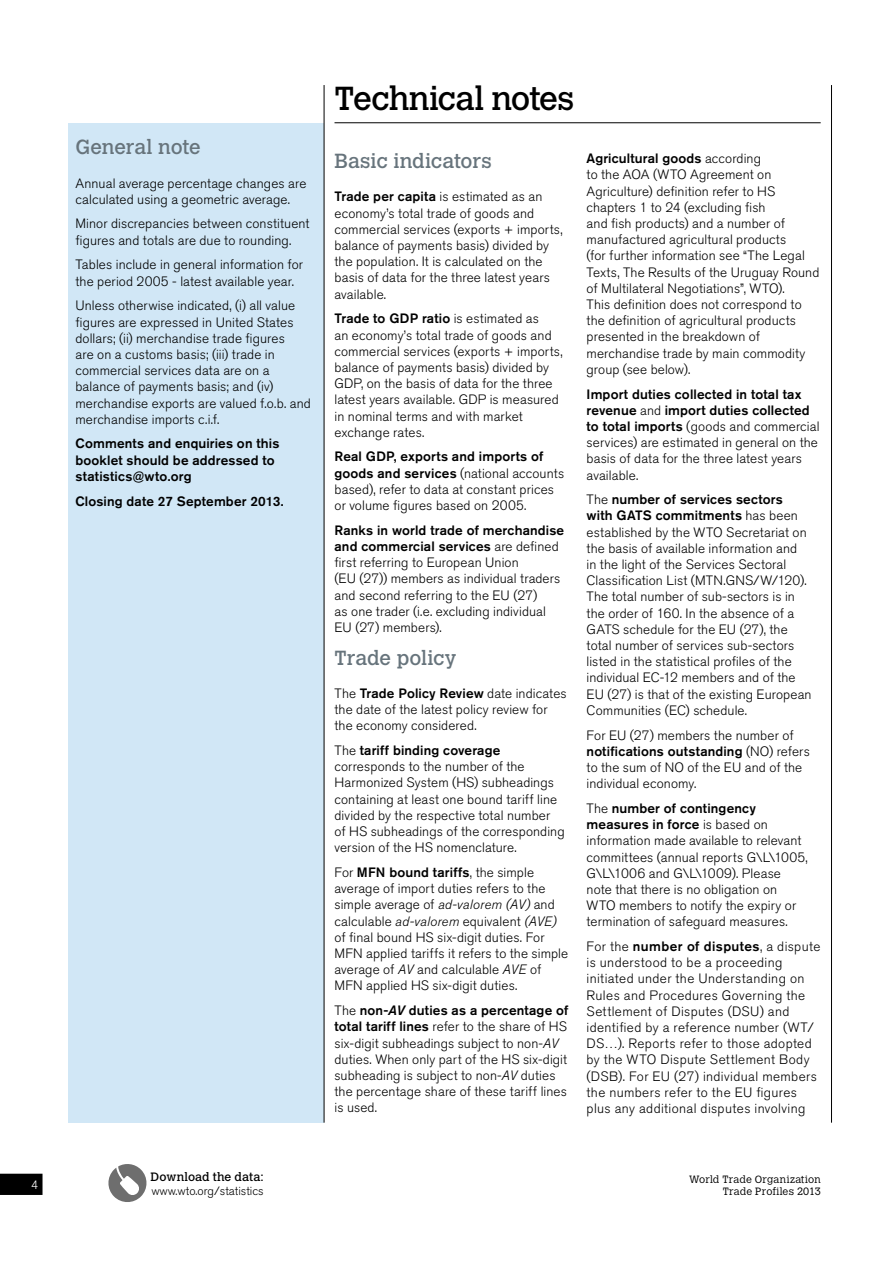
<style>
.page{position:relative;width:893px;height:1263px;background:#fff}
.page>*{position:absolute;margin:0;border:0;box-sizing:border-box;transform-origin:0 0}
.t1{font:33px "Calvert MT Std";letter-spacing:-.03em;color:#000}
.H_box{font:20.25px "Calvert MT Std";letter-spacing:-.005em;color:#67747c}
.current_9pt{font:300 13.5px/16.2px "Akzidenz Grotesk BE";letter-spacing:.01em;color:#000}
.current_9pt-2{font:300 13.5px/16.2px "Akzidenz Grotesk BE";letter-spacing:.03em;color:#000}
.current_9pt-3{font:500 13.5px/16.2px "Akzidenz Grotesk BE";letter-spacing:.01em;color:#000}
.t2{font:300 12px "Akzidenz Grotesk BE";color:#000}
.t3{font:12px "Calvert MT Std";letter-spacing:.005em;color:#000}
.t4{font:300 12px "Akzidenz Grotesk BE";color:#fff}
.t5{font:300 10.5px/12px "Calvert MT Std";letter-spacing:.015em;color:#000;text-align:right}
.s1{font-weight:500}
.s2{font-style:italic}
.s3{font-family:"Akzidenz Grotesk Pro";font-weight:500;font-style:italic}
</style>
<div class="page">
<svg style="left:0;top:1174px;width:43px;height:21px"></svg>
<svg style="left:108px;top:1164px;width:39px;height:38px"></svg>
<div style="left:69px;top:123px;width:255px;height:1000px;background:#d1e7f6"></div>
<hr style="left:831px;top:85px;width:1px;height:1038px;background:#000">
<hr style="left:334px;top:122px;width:487px;height:1px;background:#000">
<hr style="left:324px;top:85px;width:1px;height:1038px;background:#000">
<p class="t4" style="left:31px;top:1178px;width:8px">4</p>
<p class="H_box" style="left:75px;top:136px;width:127px">General note</p>
<p class="current_9pt" style="left:75px;top:175px;width:233px">Annual average percentage changes are calculated using a geometric average.</p>
<p class="current_9pt" style="left:75px;top:216px;width:236px">Minor discrepancies between constituent figures and totals are due to rounding.</p>
<p class="current_9pt" style="left:75px;top:257px;width:229px">Tables include in general information for the period 2005 - latest available year.</p>
<p class="current_9pt" style="left:75px;top:298px;width:237px">Unless otherwise indicated, (i) all value figures are expressed in United States dollars; (ii) merchandise trade figures<br>are on a customs basis; (iii) trade in commercial services data are on a balance of payments basis; and (iv) merchandise exports are valued f.o.b. and merchandise imports c.i.f.</p>
<p class="current_9pt-3" style="left:75px;top:435px;width:205px">Comments and enquiries on this booklet should be addressed to statistics@wto.org</p>
<p class="current_9pt-3" style="left:75px;top:492px;width:210px">Closing date 27 September 2013.</p>
<p class="t3" style="left:151px;top:1169px;width:114px">Download the data:</p>
<p class="t2" style="left:151px;top:1184px;width:114px">www.wto.org/statistics</p>
<h1 class="t1" style="left:334px;top:79px;width:241px">Technical notes</h1>
<p class="H_box" style="left:334px;top:149px;width:159px">Basic indicators</p>
<p class="current_9pt" style="left:334px;top:189px;width:230px"><span class="s1">Trade per capita</span> is estimated as an economy’s total trade of goods and commercial services (exports + imports, balance of payments basis) divided by the population. It is calculated on the basis of data for the three latest years available.</p>
<p class="current_9pt" style="left:334px;top:311px;width:230px"><span class="s1">Trade to GDP ratio</span> is estimated as<br>an economy’s total trade of goods and commercial services (exports + imports, balance of payments basis) divided by GDP, on the basis of data for the three latest years available. GDP is measured in nominal terms and with market exchange rates.</p>
<p class="current_9pt" style="left:334px;top:449px;width:231px"><span class="s1">Real GDP, exports and imports of goods and services</span> (national accounts based), refer to data at constant prices or volume figures based on 2005.</p>
<p class="current_9pt" style="left:334px;top:522px;width:231px"><span class="s1">Ranks in world trade of merchandise and commercial services</span> are defined first referring to European Union<br>(EU (27)) members as individual traders and second referring to the EU (27)<br>as one trader (i.e. excluding individual EU (27) members).</p>
<p class="H_box" style="left:334px;top:646px;width:123px">Trade policy</p>
<p class="current_9pt" style="left:334px;top:685px;width:234px">The <span class="s1">Trade Policy Review</span> date indicates the date of the latest policy review for the economy considered.</p>
<p class="current_9pt" style="left:334px;top:743px;width:232px">The <span class="s1">tariff binding coverage </span>corresponds to the number of the Harmonized System (HS) subheadings containing at least one bound tariff line divided by the respective total number of HS subheadings of the corresponding version of the HS nomenclature.</p>
<p class="current_9pt" style="left:334px;top:864px;width:235px">For <span class="s1">MFN bound tariffs</span>, the simple average of import duties refers to the simple average of <span class="s2">ad-valorem (AV)</span> and calculable <span class="s2">ad-valorem</span> equivalent <span class="s2">(AVE) </span>of final bound HS six-digit duties. For MFN applied tariffs it refers to the simple average of <span class="s2">AV</span> and calculable <span class="s2">AVE</span> of MFN applied HS six-digit duties.</p>
<p class="current_9pt" style="left:334px;top:1003px;width:235px">The <span class="s1">non-</span><span class="s3">AV</span> <span class="s1">duties as a percentage of total tariff lines</span> refer to the share of HS six-digit subheadings subject to non-<span class="s2">AV </span>duties. When only part of the HS six-digit subheading is subject to non-<span class="s2">AV</span> duties the percentage share of these tariff lines is used.</p>
<p class="current_9pt" style="left:587px;top:151px;width:234px"><span class="s1">Agricultural goods</span> according<br>to the AOA (WTO Agreement on Agriculture) definition refer to HS chapters 1 to 24 (excluding fish<br>and fish products) and a number of manufactured agricultural products<br>(for further information see “The Legal Texts, The Results of the Uruguay Round of Multilateral Negotiations”, WTO).<br>This definition does not correspond to the definition of agricultural products presented in the breakdown of merchandise trade by main commodity group (see below).</p>
<p class="current_9pt" style="left:587px;top:386px;width:234px"><span class="s1">Import duties collected in total tax revenue</span> and <span class="s1">import duties collected to total imports</span> (goods and commercial services) are estimated in general on the basis of data for the three latest years available.</p>
<p class="current_9pt" style="left:587px;top:492px;width:227px">The <span class="s1">number of services sectors with GATS commitments</span> has been established by the WTO Secretariat on the basis of available information and<br>in the light of the Services Sectoral Classification List (MTN.GNS/W/120).<br>The total number of sub-sectors is in the order of 160. In the absence of a GATS schedule for the EU (27), the total number of services sub-sectors listed in the statistical profiles of the individual EC-12 members and of the EU (27) is that of the existing European Communities (EC) schedule.</p>
<p class="current_9pt" style="left:587px;top:727px;width:225px">For EU (27) members the number of <span class="s1">notifications outstanding</span> (NO) refers to the sum of NO of the EU and of the individual economy.</p>
<p class="current_9pt" style="left:587px;top:800px;width:223px">The <span class="s1">number of contingency measures in force</span> is based on information made available to relevant committees (annual reports G\L\1005, G\L\1006 and G\L\1009). Please note that there is no obligation on WTO members to notify the expiry or termination of safeguard measures.</p>
<p class="current_9pt-2" style="left:587px;top:938px;width:235px">For the <span class="s1">number of disputes</span>, a dispute is understood to be a proceeding initiated under the Understanding on Rules and Procedures Governing the Settlement of Disputes (DSU) and identified by a reference number (WT/ DS…). Reports refer to those adopted by the WTO Dispute Settlement Body (DSB). For EU (27) individual members the numbers refer to the EU figures plus any additional disputes involving</p>
<p class="t5" style="left:689px;top:1173px;width:133px">World Trade Organization<br>Trade Profiles 2013</p>
</div>
